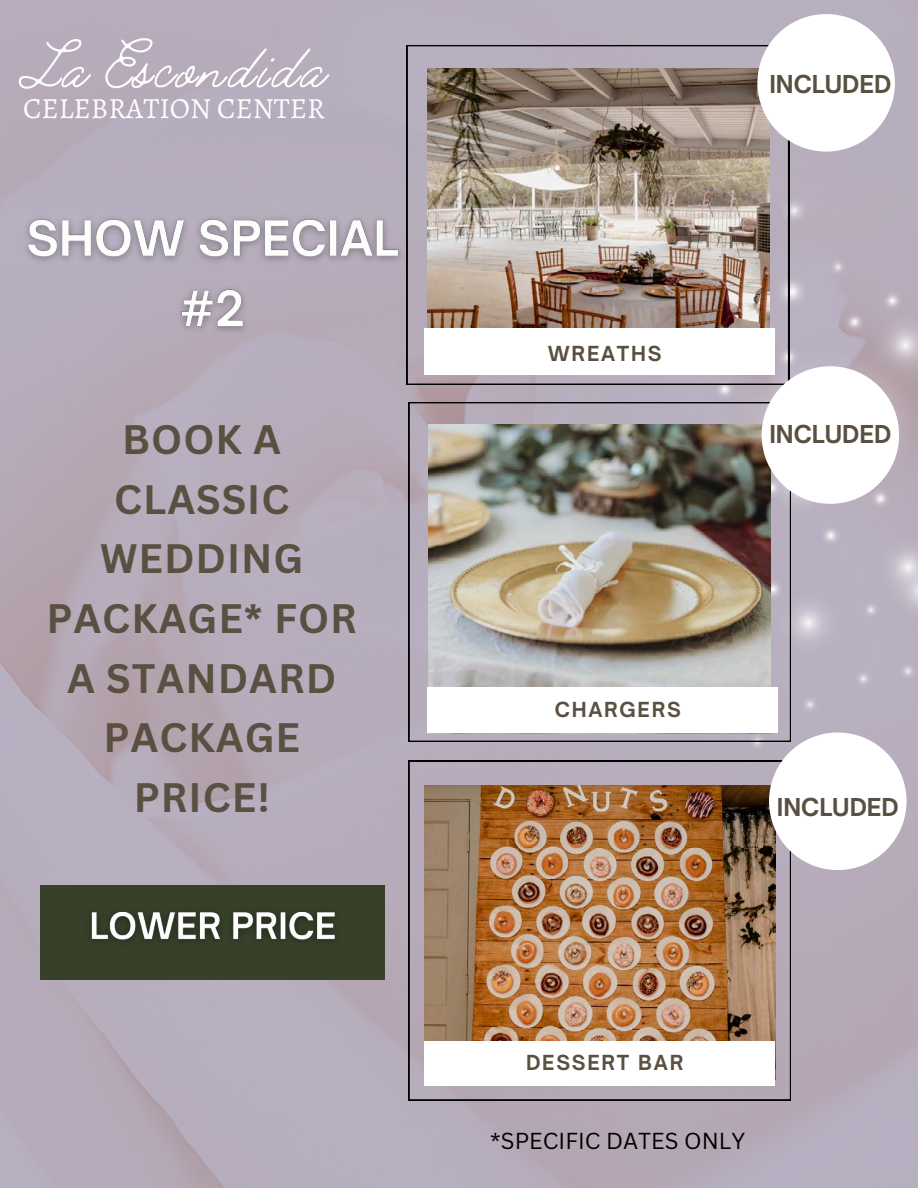
<style>
.page{position:relative;width:918px;height:1188px;background:#fff}
.page>*{position:absolute;margin:0;border:0;box-sizing:border-box;transform-origin:0 0}
.t1{font:300 69.75px "Jimmy Script";letter-spacing:.055em;color:#fdfdfd}
.t2{font:700 40.05px/59.7px "Canva Sans";letter-spacing:.025em;color:#5a5042;text-align:center}
.t3{font:29.25px "Alegreya SC";color:#fdfdfd}
.t4{font:700 23.7px "Open Sauce One";color:#5a5042}
.t5{font:22.5px "Canva Sans";color:#000}
.t6{font:700 19.8px "Open Sauce One";letter-spacing:.09em;color:#5a5042}
</style>
<div class="page">
<img style="left:0;top:0;width:918px;height:1188px">
<img style="left:605px;top:136px;width:313px;height:749px">
<svg style="left:407px;top:45px;width:382px;height:340px"></svg>
<img style="left:427px;top:69px;width:342px;height:260px">
<div style="left:757px;top:14px;width:138px;height:138px;background:#fff;border-radius:50%"></div>
<svg style="left:409px;top:402px;width:382px;height:340px"></svg>
<img style="left:429px;top:424px;width:342px;height:310px">
<div style="left:762px;top:366px;width:137px;height:138px;background:#fff;border-radius:50%"></div>
<svg style="left:409px;top:761px;width:382px;height:339px"></svg>
<img style="left:425px;top:786px;width:351px;height:293px">
<div style="left:769px;top:732px;width:138px;height:138px;background:#fff;border-radius:50%"></div>
<div style="left:40px;top:885px;width:345px;height:95px;background:#37412a"></div>
<div style="left:425px;top:329px;width:350px;height:46px;background:#fff"></div>
<div style="left:427px;top:687px;width:351px;height:45px;background:#fff"></div>
<div style="left:425px;top:1041px;width:350px;height:45px;background:#fff"></div>
<img style="left:91px;top:911px;width:244px;height:30px">
<img style="left:16px;top:208px;width:394px;height:131px">
<p class="t1" style="left:22px;top:23px;width:305px">La Escondida</p>
<p class="t3" style="left:23px;top:89px;width:303px">CELEBRATION CENTER</p>
<p class="t2" style="left:46px;top:409px;width:312px">BOOK A<br>CLASSIC<br>WEDDING<br>PACKAGE* FOR<br>A STANDARD<br>PACKAGE<br>PRICE!</p>
<p class="t6" style="left:548px;top:342px;width:115px">WREATHS</p>
<p class="t4" style="left:769px;top:69px;width:123px">INCLUDED</p>
<p class="t4" style="left:769px;top:420px;width:123px">INCLUDED</p>
<h5 class="t6" style="left:555px;top:697px;width:128px">CHARGERS</h5>
<p class="t4" style="left:777px;top:792px;width:123px">INCLUDED</p>
<p class="t6" style="left:526px;top:1050px;width:159px">DESSERT BAR</p>
<p class="t5" style="left:490px;top:1125px;width:256px">*SPECIFIC DATES ONLY</p>
</div>
